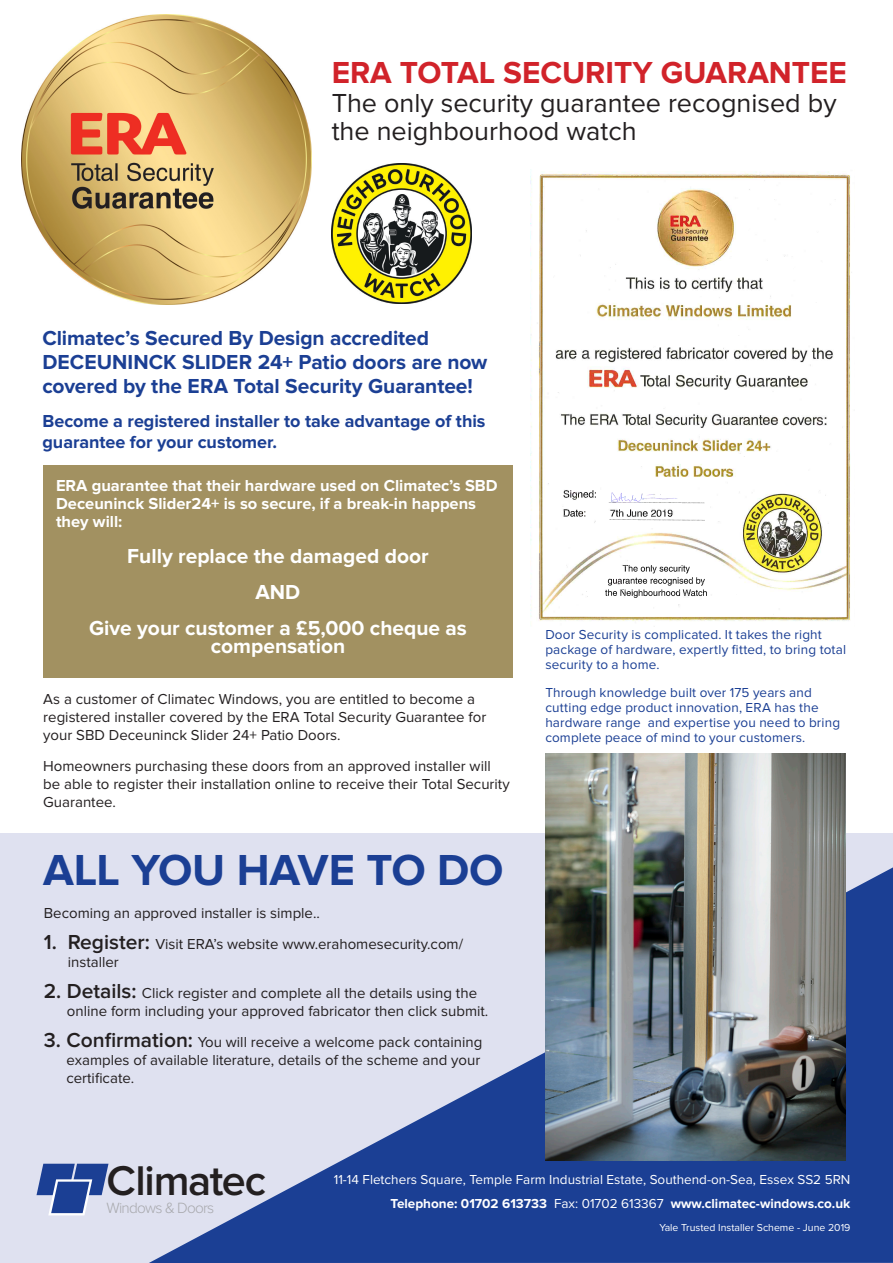
<style>
.page{position:relative;width:893px;height:1263px;background:#fff}
.page>*{position:absolute;margin:0;border:0;box-sizing:border-box;transform-origin:0 0}
.t1{font:700 45px "Proxima Nova";letter-spacing:-.005em;color:#1b3f94}
.t2{font:600 43.05px "Proxima Nova";letter-spacing:-.03em;color:#231f20}
.t3{font:700 31.5px "Proxima Nova";color:#d1232a}
.t4{font:27px/28.5px "Proxima Nova";color:#231f20}
.t5{font:700 21px/24px "Proxima Nova";letter-spacing:-.005em;color:#1b3f94}
.t6{font:700 21px/18px "Proxima Nova";color:#fff;text-align:center}
.t7{font:700 18px/21px "Proxima Nova";letter-spacing:-.005em;color:#1b3f94}
.t8{font:700 16.5px/18px "Proxima Nova";color:#fff}
.t9{font:300 15.45px "Proxima Nova";letter-spacing:-.05em;color:#a8a9ad}
.t10{font:15px/18px "Proxima Nova";color:#231f20}
.t11{font:13.5px/15px "Proxima Nova";letter-spacing:.01em;color:#1b3f94}
.t12{font:13.5px "Proxima Nova";color:#fff}
.t13{font:700 13.5px "Proxima Nova";color:#fff}
.t14{font:10.5px "Proxima Nova";color:#fff}
.s1{font-weight:600;font-size:21px}
.s2{font-weight:400}
</style>
<div class="page">
<div style="left:0;top:833px;width:893px;height:430px;background:#dfe1f0"></div>
<img style="left:21px;top:15px;width:291px;height:290px">
<svg style="left:149px;top:867px;width:744px;height:396px"></svg>
<svg style="left:37px;top:1164px;width:71px;height:51px"></svg>
<img style="left:531px;top:171px;width:321px;height:450px">
<div style="left:43px;top:465px;width:470px;height:212px;background:#a29161"></div>
<img style="left:545px;top:754px;width:300px;height:407px">
<img style="left:332px;top:164px;width:139px;height:139px">
<p class="t3" style="left:332px;top:55px;width:517px">ERA TOTAL SECURITY GUARANTEE</p>
<p class="t4" style="left:332px;top:90px;width:506px">The only security guarantee recognised by the neighbourhood watch</p>
<p class="t5" style="left:43px;top:326px;width:446px">Climatec’s Secured By Design accredited<br>DECEUNINCK SLIDER 24+ Patio doors are now covered by the ERA Total Security Guarantee!</p>
<p class="t7" style="left:43px;top:411px;width:445px">Become a registered installer to take advantage of this guarantee for your customer.</p>
<p class="t8" style="left:56px;top:477px;width:443px">ERA guarantee that their hardware used on Climatec’s SBD<br>Deceuninck Slider24+ is so secure, if a break-in happens they will:</p>
<p class="t6" style="left:127px;top:547px;width:303px">Fully replace the damaged door</p>
<p class="t6" style="left:256px;top:583px;width:46px">AND</p>
<p class="t6" style="left:89px;top:619px;width:379px">Give your customer a £5,000 cheque as compensation</p>
<p class="t10" style="left:43px;top:690px;width:445px">As a customer of Climatec Windows, you are entitled to become a registered installer covered by the ERA Total Security Guarantee for your SBD Deceuninck Slider 24+ Patio Doors.</p>
<p class="t10" style="left:43px;top:757px;width:468px">Homeowners purchasing these doors from an approved installer will be able to register their installation online to receive their Total Security<br>Guarantee.</p>
<p class="t1" style="left:43px;top:844px;width:462px">ALL YOU HAVE TO DO</p>
<p class="t10" style="left:44px;top:905px;width:278px">Becoming an approved installer is simple..</p>
<p class="t10" style="left:68px;top:936px;width:397px;text-indent:-24px"><span class="s1">1. Register:</span> Visit ERA’s website www.erahomesecurity.com/ installer</p>
<p class="t10" style="left:67px;top:984px;width:423px;text-indent:-23px"><span class="s1">2. Details:</span> Click register and complete all the details using the online form including your approved fabricator then click submit.</p>
<p class="t10" style="left:66px;top:1033px;width:418px;text-indent:-23px"><span class="s1">3. Confirmation:</span> You will receive a welcome pack containing examples of available literature, details of the scheme and your certificate.</p>
<p class="t11" style="left:545px;top:627px;width:302px">Door Security is complicated. It takes the right package of hardware, expertly fitted, to bring total security to a home.</p>
<p class="t11" style="left:545px;top:685px;width:296px">Through knowledge built over 175 years and cutting edge product innovation, ERA has the hardware range and expertise you need to bring complete peace of mind to your customers.</p>
<p class="t2" style="left:106px;top:1156px;width:161px">Climatec</p>
<p class="t9" style="left:107px;top:1199px;width:109px">Windows &amp; Doors</p>
<p class="t12" style="left:334px;top:1174px;width:518px">11-14 Fletchers Square, Temple Farm Industrial Estate, Southend-on-Sea, Essex SS2 5RN</p>
<p class="t13" style="left:390px;top:1196px;width:461px">Telephone: 01702 613733 <span class="s2">Fax: 01702 613367</span> www.climatec-windows.co.uk</p>
<p class="t14" style="left:659px;top:1223px;width:193px">Yale Trusted Installer Scheme - June 2019</p>
</div>
